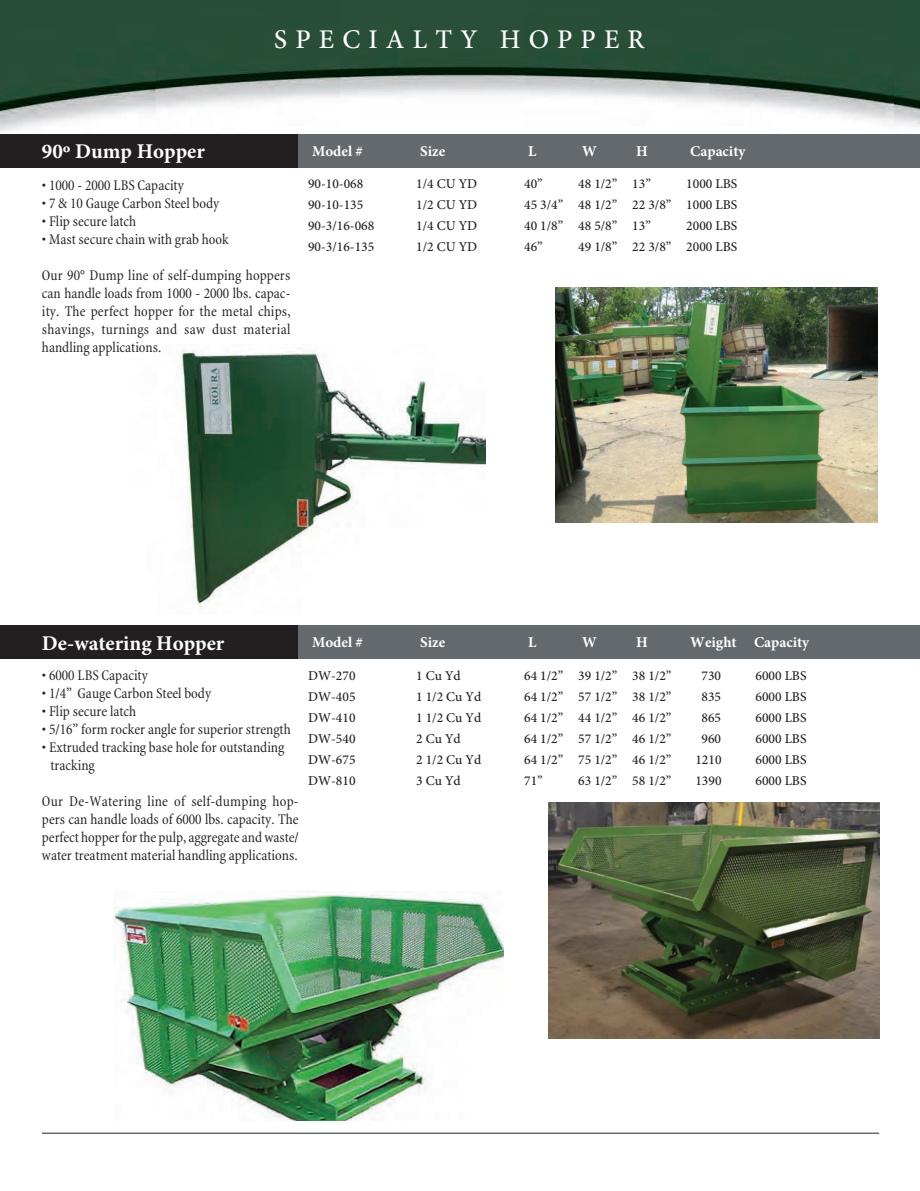
<style>
.page{position:relative;width:920px;height:1191px;background:#fff}
.page>*{position:absolute;margin:0;border:0;box-sizing:border-box;transform-origin:0 0}
.t1{font:500 27px "Minion Pro";letter-spacing:.3em;color:#fff}
.t2{font:700 21px "Minion Pro";color:#fff}
.t3{font:condensed 15px/18px "Minion";color:#231f20;text-align:justify}
.t4{font:700 15px "Minion Pro";color:#fff}
.t5{font:500 13.5px "Minion Pro";color:#231f20}
</style>
<div class="page">
<img style="left:0;top:0;width:920px;height:1134px">
<h2 class="t2" style="left:42px;top:137px;width:164px">90º Dump Hopper</h2>
<h1 class="t1" style="left:274px;top:21px;width:372px">SPECIALTY HOPPER</h1>
<p class="t4" style="left:312px;top:141px;width:52px">Model #</p>
<p class="t4" style="left:420px;top:141px;width:27px">Size</p>
<p class="t4" style="left:528px;top:141px;width:10px">L</p>
<p class="t4" style="left:582px;top:141px;width:16px">W</p>
<p class="t4" style="left:636px;top:141px;width:13px">H</p>
<p class="t4" style="left:690px;top:141px;width:57px">Capacity</p>
<p class="t3" style="left:42px;top:176px;width:143px">• 1000 - 2000 LBS Capacity</p>
<p class="t3" style="left:42px;top:194px;width:179px">• 7 &amp; 10 Gauge Carbon Steel body</p>
<p class="t3" style="left:42px;top:212px;width:96px">• Flip secure latch</p>
<p class="t3" style="left:42px;top:230px;width:188px">• Mast secure chain with grab hook</p>
<p class="t3" style="left:42px;top:266px;width:250px">Our 90° Dump line of self-dumping hoppers can handle loads from 1000 - 2000 lbs. capac&shy;ity. The perfect hopper for the metal chips, shavings, turnings and saw dust material handling applications.</p>
<p class="t5" style="left:308px;top:175px;width:57px">90-10-068</p>
<p class="t5" style="left:416px;top:175px;width:63px">1/4 CU YD</p>
<p class="t5" style="left:524px;top:175px;width:20px">40”</p>
<p class="t5" style="left:578px;top:175px;width:74px">48 1/2” 13”</p>
<p class="t5" style="left:686px;top:175px;width:52px">1000 LBS</p>
<p class="t5" style="left:308px;top:196px;width:57px">90-10-135</p>
<p class="t5" style="left:416px;top:196px;width:63px">1/2 CU YD</p>
<p class="t5" style="left:524px;top:196px;width:214px">45 3/4” 48 1/2” 22 3/8” 1000 LBS</p>
<p class="t5" style="left:308px;top:217px;width:68px">90-3/16-068</p>
<p class="t5" style="left:416px;top:217px;width:63px">1/4 CU YD</p>
<p class="t5" style="left:524px;top:217px;width:128px">40 1/8” 48 5/8” 13”</p>
<p class="t5" style="left:686px;top:217px;width:52px">2000 LBS</p>
<p class="t5" style="left:308px;top:238px;width:68px">90-3/16-135</p>
<p class="t5" style="left:416px;top:238px;width:63px">1/2 CU YD</p>
<p class="t5" style="left:524px;top:238px;width:20px">46”</p>
<p class="t5" style="left:578px;top:238px;width:160px">49 1/8” 22 3/8” 2000 LBS</p>
<h2 class="t2" style="left:42px;top:628px;width:184px">De-watering Hopper</h2>
<p class="t4" style="left:312px;top:632px;width:52px">Model #</p>
<p class="t4" style="left:420px;top:632px;width:27px">Size</p>
<p class="t4" style="left:528px;top:632px;width:10px">L</p>
<p class="t4" style="left:582px;top:632px;width:16px">W</p>
<p class="t4" style="left:636px;top:632px;width:13px">H</p>
<p class="t4" style="left:690px;top:632px;width:120px">Weight Capacity</p>
<p class="t3" style="left:42px;top:666px;width:107px">• 6000 LBS Capacity</p>
<p class="t3" style="left:42px;top:684px;width:171px">• 1/4” Gauge Carbon Steel body</p>
<p class="t3" style="left:42px;top:702px;width:96px">• Flip secure latch</p>
<p class="t3" style="left:42px;top:720px;width:250px">• 5/16” form rocker angle for superior strength</p>
<p class="t3" style="left:50px;top:738px;width:235px;text-indent:-8px">• Extruded tracking base hole for outstanding tracking</p>
<p class="t3" style="left:42px;top:792px;width:258px">Our De-Watering line of self-dumping hop&shy;pers can handle loads of 6000 lbs. capacity. The perfect hopper for the pulp, aggregate and waste/ water treatment material handling applications.</p>
<p class="t5" style="left:308px;top:666px;width:49px">DW-270</p>
<p class="t5" style="left:416px;top:666px;width:46px">1 Cu Yd</p>
<p class="t5" style="left:524px;top:666px;width:149px">64 1/2” 39 1/2” 38 1/2”</p>
<p class="t5" style="left:701px;top:666px;width:21px">730</p>
<p class="t5" style="left:755px;top:666px;width:52px">6000 LBS</p>
<p class="t5" style="left:308px;top:687px;width:49px">DW-405</p>
<p class="t5" style="left:416px;top:687px;width:67px">1 1/2 Cu Yd</p>
<p class="t5" style="left:524px;top:687px;width:149px">64 1/2” 57 1/2” 38 1/2”</p>
<p class="t5" style="left:701px;top:687px;width:21px">835</p>
<p class="t5" style="left:755px;top:687px;width:52px">6000 LBS</p>
<p class="t5" style="left:308px;top:708px;width:49px">DW-410</p>
<p class="t5" style="left:416px;top:708px;width:67px">1 1/2 Cu Yd</p>
<p class="t5" style="left:524px;top:708px;width:149px">64 1/2” 44 1/2” 46 1/2”</p>
<p class="t5" style="left:701px;top:708px;width:21px">865</p>
<p class="t5" style="left:755px;top:708px;width:52px">6000 LBS</p>
<p class="t5" style="left:308px;top:729px;width:49px">DW-540</p>
<p class="t5" style="left:416px;top:729px;width:46px">2 Cu Yd</p>
<p class="t5" style="left:524px;top:729px;width:149px">64 1/2” 57 1/2” 46 1/2”</p>
<p class="t5" style="left:701px;top:729px;width:21px">960</p>
<p class="t5" style="left:755px;top:729px;width:52px">6000 LBS</p>
<p class="t5" style="left:308px;top:750px;width:49px">DW-675</p>
<p class="t5" style="left:416px;top:750px;width:67px">2 1/2 Cu Yd</p>
<p class="t5" style="left:524px;top:750px;width:149px">64 1/2” 75 1/2” 46 1/2”</p>
<p class="t5" style="left:695px;top:750px;width:28px">1210</p>
<p class="t5" style="left:755px;top:750px;width:52px">6000 LBS</p>
<p class="t5" style="left:308px;top:771px;width:49px">DW-810</p>
<p class="t5" style="left:416px;top:771px;width:46px">3 Cu Yd</p>
<p class="t5" style="left:524px;top:771px;width:20px">71”</p>
<p class="t5" style="left:578px;top:771px;width:95px">63 1/2” 58 1/2”</p>
<p class="t5" style="left:695px;top:771px;width:28px">1390</p>
<p class="t5" style="left:755px;top:771px;width:52px">6000 LBS</p>
</div>
